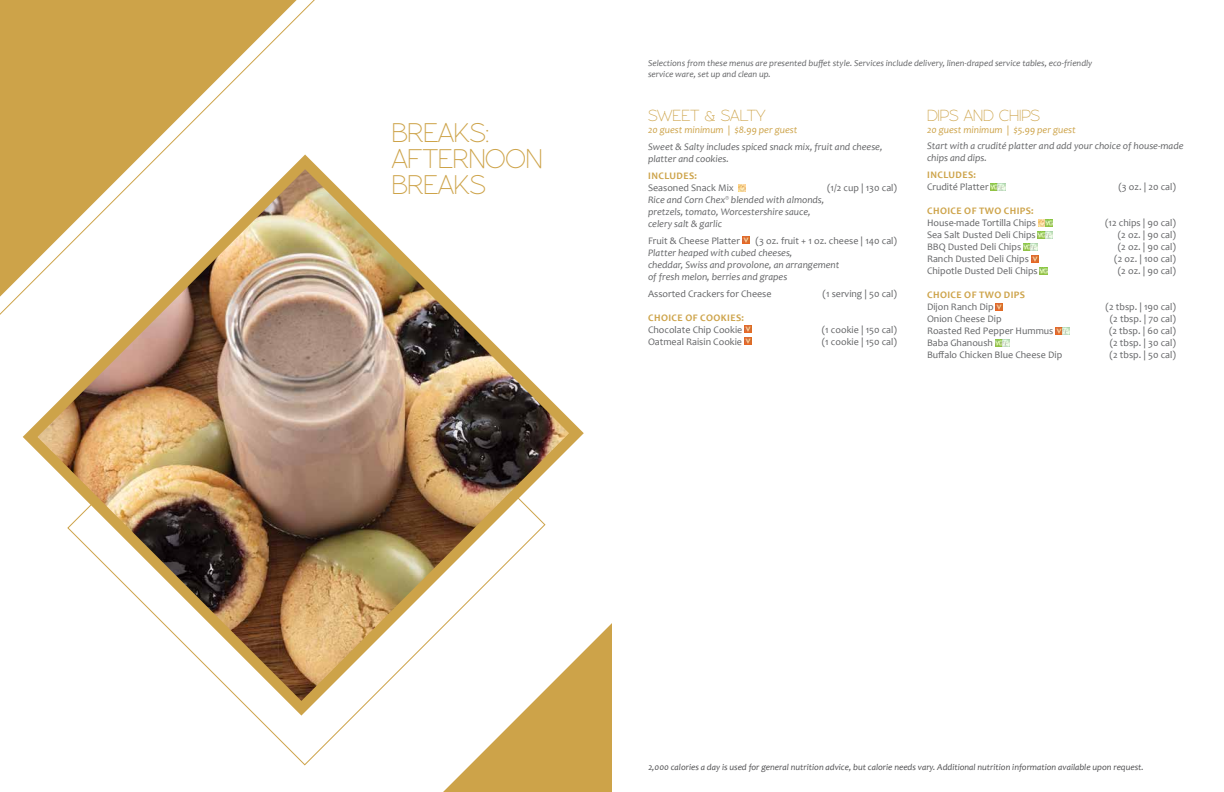
<style>
.page{position:relative;width:1224px;height:792px;background:#fff}
.page>*{position:absolute;margin:0;border:0;box-sizing:border-box;transform-origin:0 0}
.t1{font:27.7px/25.9px "Rawengulk Sans";color:#cda349}
.t2{font:16.5px "Rawengulk Sans";color:#cda349}
.t3{font:10px "Candara";color:#636466}
.t4{font:italic 10px/12px "Candara";color:#636466}
.t5{font:700 10px "Candara";letter-spacing:.04em;color:#cda349}
.t6{font:italic 10px "Candara";color:#cda349}
.t7{font:italic 9px/11px "Candara";color:#636466}
.t8{font:italic 9px "Candara";color:#4d4d4f}
</style>
<div class="page">
<div style="left:443px;top:623px;width:169px;height:169px;background:#cda349"></div>
<svg style="left:262px;top:723px;width:284px;height:43px"></svg>
<svg style="left:0;top:0;width:315px;height:315px"></svg>
<img style="left:15px;top:147px;width:576px;height:576px">
<svg style="left:738px;top:185px;width:7px;height:7px"></svg>
<svg style="left:742px;top:237px;width:7px;height:7px"></svg>
<svg style="left:744px;top:326px;width:8px;height:19px"></svg>
<svg style="left:991px;top:183px;width:14px;height:7px"></svg>
<svg style="left:1023px;top:219px;width:30px;height:55px"></svg>
<svg style="left:996px;top:303px;width:7px;height:7px"></svg>
<svg style="left:1056px;top:327px;width:14px;height:7px"></svg>
<svg style="left:995px;top:339px;width:14px;height:7px"></svg>
<h1 class="t1" style="left:392px;top:120px;width:152px">BREAKS:<br>AFTERNOON<br>BREAKS</h1>
<p class="t7" style="left:648px;top:57px;width:446px">Selections from these menus are presented buffet style. Services include delivery, linen-draped service tables, eco-friendly service ware, set up and clean up.</p>
<h2 class="t2" style="left:648px;top:106px;width:119px">SWEET &amp; SALTY</h2>
<p class="t6" style="left:648px;top:123px;width:151px">20 guest minimum | $8.99 per guest</p>
<p class="t4" style="left:648px;top:141px;width:236px">Sweet &amp; Salty includes spiced snack mix, fruit and cheese, platter and cookies.</p>
<p class="t5" style="left:648px;top:169px;width:50px">INCLUDES:</p>
<p class="t3" style="left:648px;top:181px;width:87px">Seasoned Snack Mix</p>
<p class="t3" style="left:827px;top:181px;width:72px">(1/2 cup | 130 cal)</p>
<p class="t4" style="left:648px;top:194px;width:178px">Rice and Corn Chex<sup>®</sup> blended with almonds, pretzels, tomato, Worcestershire sauce, celery salt &amp; garlic</p>
<p class="t3" style="left:648px;top:234px;width:93px">Fruit &amp; Cheese Platter</p>
<p class="t3" style="left:756px;top:234px;width:143px">(3 oz. fruit + 1 oz. cheese | 140 cal)</p>
<p class="t4" style="left:648px;top:246px;width:193px">Platter heaped with cubed cheeses,<br>cheddar, Swiss and provolone, an arrangement of fresh melon, berries and grapes</p>
<p class="t3" style="left:648px;top:287px;width:125px">Assorted Crackers for Cheese</p>
<p class="t3" style="left:823px;top:287px;width:76px">(1 serving | 50 cal)</p>
<p class="t5" style="left:648px;top:311px;width:97px">CHOICE OF COOKIES:</p>
<p class="t3" style="left:648px;top:323px;width:96px">Chocolate Chip Cookie</p>
<p class="t3" style="left:822px;top:323px;width:77px">(1 cookie | 150 cal)</p>
<p class="t3" style="left:648px;top:335px;width:96px">Oatmeal Raisin Cookie</p>
<p class="t3" style="left:822px;top:335px;width:77px">(1 cookie | 150 cal)</p>
<h2 class="t2" style="left:927px;top:106px;width:115px">DIPS AND CHIPS</h2>
<p class="t6" style="left:927px;top:123px;width:150px">20 guest minimum | $5.99 per guest</p>
<p class="t4" style="left:927px;top:140px;width:258px">Start with a crudité platter and add your choice of house-made chips and dips.</p>
<p class="t5" style="left:927px;top:169px;width:50px">INCLUDES:</p>
<p class="t3" style="left:927px;top:181px;width:63px">Crudité Platter</p>
<p class="t3" style="left:1118px;top:181px;width:59px">(3 oz. | 20 cal)</p>
<p class="t5" style="left:927px;top:205px;width:108px">CHOICE OF TWO CHIPS:</p>
<p class="t3" style="left:927px;top:217px;width:111px">House-made Tortilla Chips</p>
<p class="t3" style="left:1105px;top:217px;width:72px">(12 chips | 90 cal)</p>
<p class="t3" style="left:927px;top:229px;width:110px">Sea Salt Dusted Deli Chips</p>
<p class="t3" style="left:1118px;top:229px;width:60px">(2 oz. | 90 cal)</p>
<p class="t3" style="left:927px;top:241px;width:96px">BBQ Dusted Deli Chips</p>
<p class="t3" style="left:1118px;top:241px;width:60px">(2 oz. | 90 cal)</p>
<p class="t3" style="left:927px;top:253px;width:103px">Ranch Dusted Deli Chips</p>
<p class="t3" style="left:1114px;top:253px;width:63px">(2 oz. | 100 cal)</p>
<p class="t3" style="left:927px;top:265px;width:112px">Chipotle Dusted Deli Chips</p>
<p class="t3" style="left:1118px;top:265px;width:60px">(2 oz. | 90 cal)</p>
<p class="t5" style="left:927px;top:289px;width:99px">CHOICE OF TWO DIPS</p>
<p class="t3" style="left:927px;top:301px;width:68px">Dijon Ranch Dip</p>
<p class="t3" style="left:1106px;top:301px;width:72px">(2 tbsp. | 190 cal)</p>
<p class="t3" style="left:927px;top:313px;width:76px">Onion Cheese Dip</p>
<p class="t3" style="left:1110px;top:313px;width:68px">(2 tbsp. | 70 cal)</p>
<p class="t3" style="left:927px;top:325px;width:128px">Roasted Red Pepper Hummus</p>
<p class="t3" style="left:1109px;top:325px;width:69px">(2 tbsp. | 60 cal)</p>
<p class="t3" style="left:927px;top:337px;width:67px">Baba Ghanoush</p>
<p class="t3" style="left:1110px;top:337px;width:68px">(2 tbsp. | 30 cal)</p>
<p class="t3" style="left:927px;top:349px;width:137px">Buffalo Chicken Blue Cheese Dip</p>
<p class="t3" style="left:1110px;top:349px;width:68px">(2 tbsp. | 50 cal)</p>
<p class="t8" style="left:648px;top:761px;width:497px">2,000 calories a day is used for general nutrition advice, but calorie needs vary. Additional nutrition information available upon request.</p>
</div>
